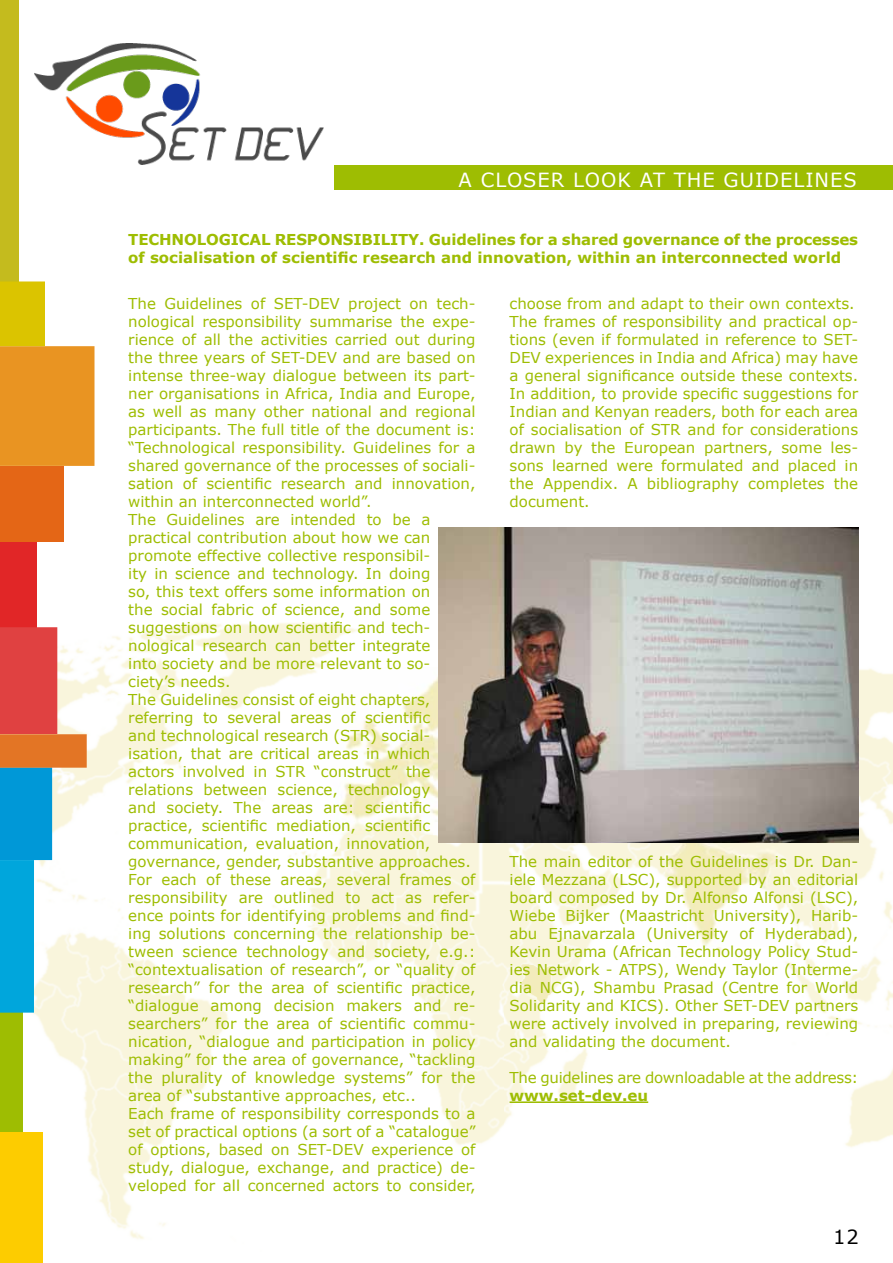
<style>
.page{position:relative;width:893px;height:1263px;background:#fff}
.page>*{position:absolute;margin:0;border:0;box-sizing:border-box;transform-origin:0 0}
.t1{font:19.5px "Verdana";letter-spacing:.05em;color:#fff}
.t2{font:19.5px "Verdana";color:#000}
.t3{font:15px/18px "Verdana";color:#9ebd02}
.t4{font:700 15px/18px "Verdana";letter-spacing:-.01em;color:#9ebd02}
.t5{font:15px "Verdana";letter-spacing:-.02em;color:#9ebd02}
</style>
<div class="page">
<img style="left:22px;top:623px;width:382px;height:616px">
<img style="left:503px;top:702px;width:390px;height:445px">
<img style="left:404px;top:835px;width:99px;height:310px">
<img style="left:330px;top:667px;width:109px;height:168px">
<img style="left:665px;top:843px;width:113px;height:103px">
<img style="left:520px;top:964px;width:35px;height:40px">
<div style="left:0;top:0;width:18px;height:281px;background:#c4bb1e"></div>
<svg style="left:0;top:281px;width:94px;height:185px"></svg>
<div style="left:0;top:541px;width:37px;height:86px;background:#e12627"></div>
<div style="left:0;top:466px;width:63px;height:75px;background:#e46616"></div>
<div style="left:0;top:1132px;width:43px;height:131px;background:#fdcc00"></div>
<div style="left:0;top:1013px;width:22px;height:119px;background:#9ebd02"></div>
<div style="left:0;top:860px;width:34px;height:153px;background:#00a6dc"></div>
<svg style="left:0;top:627px;width:87px;height:233px"></svg>
<div style="left:334px;top:166px;width:558px;height:24px;background:#9ebd02"></div>
<hr style="left:510px;top:1101px;width:138px;height:2px;background:#9ebd02">
<img style="left:34px;top:44px;width:289px;height:120px">
<img style="left:439px;top:528px;width:420px;height:315px">
<h1 class="t1" style="left:459px;top:166px;width:37px">A CLO</h1>
<h1 class="t1" style="left:523px;top:166px;width:65px">SER LOO</h1>
<h1 class="t1" style="left:618px;top:166px;width:241px">K AT THE GUIDELIN ES</h1>
<p class="t4" style="left:128px;top:230px;width:731px;text-indent:179px">PONSIBILITY. Guidelines for a shared governance of the processes of socialisation of scientific research and innovation, within an interconnected world</p>
<p class="t4" style="left:128px;top:230px;width:158px">TECHNOLOGICAL RES</p>
<p class="t3" style="left:128px;top:294px;width:349px">The Guidelines of SET-DEV project on tech&shy;nological responsibility summarise the expe&shy;rience of all the activities carried out during the three years of SET-D EV and are based on intense three-way dialogue between its part&shy;ner organisations in Africa, India and Europe, as well as many other national and regional participants. The full title of the document is: “Technological responsibility. Guidelines for a shared governance of the processes of sociali&shy;sation of scientific research and innovation, within an interconnected world”.<br>The Guidelines are intended to be a practical contribution about how we can promote effective collective responsibil-<br>ity in science and technology. In doing<br>so, this text offers some information on<br>the social fabric of science, and some suggestions on how scientific and tech&shy;nological research can better integrate<br>into society and be more relevant to so&shy;ciety’s needs.<br>The Guidelines consist of eight chapters, referring to several areas of scientific<br>and technological research (STR) social&shy;isation, that are critical areas in which actors involved in STR “construct” the relations between science, technology<br>and society. The areas are: scientific practice, scientific mediation, scientific communication, evaluation, innovation, governance, gender, substantive approaches.<br>For each of these areas, several frames of responsibility are outlined to act as refer&shy;ence points for identifying problems and find&shy;ing solutions concerning the relationship be&shy;tween science technology and society, e.g.: “contextualisation of research”, or “quality of research” for the area of scientific practice, “dialogue among decision makers and re&shy;searchers” for the area of scientific commu&shy;nication, “dialogue and participation in policy making” for the area of governance, “tackling the plurality of knowledge systems” for the area of “substantive approaches, etc..<br>Each frame of responsibility corresponds to a set of practical options (a sort of a “catalogue” of options, based on SET-D EV experience of study, dialogue, exchange, and practice) de&shy;veloped for all concerned actors to consider,</p>
<p class="t3" style="left:510px;top:294px;width:350px">choose from and adapt to their own contexts.<br>The frames of responsibility and practical op&shy;tions (even if formulated in reference to SET-DEV experiences in India and Africa) may have a general significance outside these contexts.<br>In addition, to provide specific suggestions for Indian and Kenyan readers, both for each area of socialisation of STR and for considerations drawn by the European partners, some les&shy;sons learned were formulated and placed in the Appendix. A bibliography completes the document.</p>
<p class="t3" style="left:510px;top:852px;width:350px;text-align:justify">The main editor of the Guidelines is Dr. Dan&shy;iele Mezzana (LSC), supported by an editorial board composed by D r. Alfonso Alfonsi (LSC), Wiebe Bijker (Maastricht U niversity), Harib&shy;abu Ejnavarzala (U niversity of Hyderabad), Kevin U rama (African Technology Policy Stud&shy;ies Network - ATPS), Wendy Taylor (Interme&shy;dia NCG), Shambu Prasad (Centre for World Solidarity and KICS). Other SET-DEV partners were actively involved in preparing, reviewing and validating the document.</p>
<p class="t5" style="left:510px;top:1067px;width:350px">The guidelines are downloadable at the address:</p>
<p class="t4" style="left:510px;top:1086px;width:140px">www.set-dev.eu</p>
<h1 class="t2" style="left:833px;top:1223px;width:27px">12</h1>
</div>
